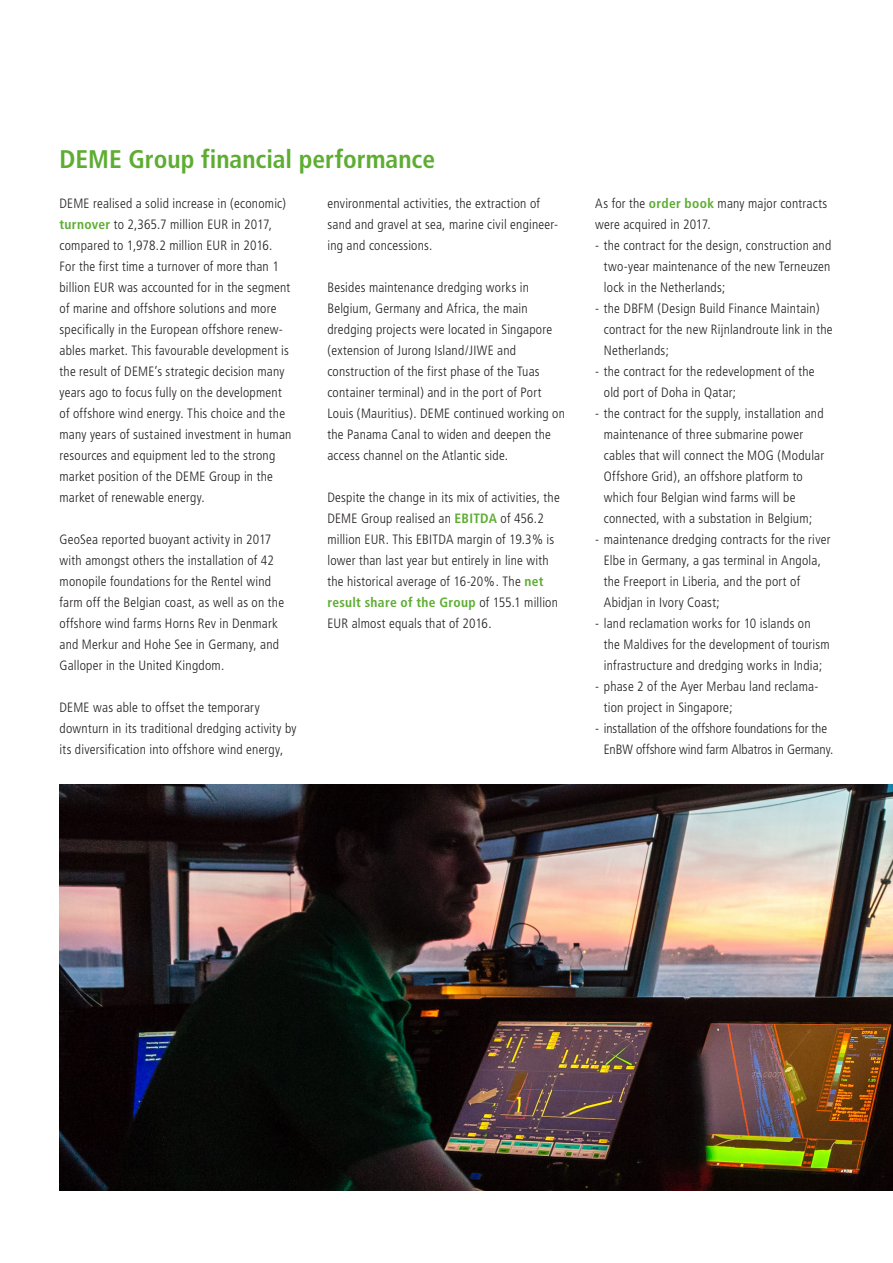
<style>
.page{position:relative;width:893px;height:1263px;background:#fff}
.page>*{position:absolute;margin:0;border:0;box-sizing:border-box;transform-origin:0 0}
._1_lopende_tekst_ZWA{font:700 condensed 25.5px "Frutiger";color:#5ead33}
._1_lopende_tekst_ZWA-2{font:300 condensed 13.5px/21px "Frutiger";letter-spacing:.015em;color:#231f20}
._1_lopende_tekst_ZWA-3{font:300 condensed 13.5px/21px "Frutiger";letter-spacing:-.005em;color:#231f20}
.s1{font-weight:700;color:#5ead33}
</style>
<div class="page">
<img style="left:60px;top:784px;width:833px;height:407px">
<p class="_1_lopende_tekst_ZWA" style="left:60px;top:144px;width:377px">DEME Group financial performance</p>
<p class="_1_lopende_tekst_ZWA-2" style="left:60px;top:193px;width:233px">DEME realised a solid increase in (economic) <span class="s1">turnover</span> to 2,365.7 million EUR in 2017, compared to 1,978.2 million EUR in 2016.<br>For the first time a turnover of more than 1 billion EUR was accounted for in the segment of marine and offshore solutions and more specifically in the European offshore renew&shy;ables market. This favourable development is the result of DEME’s strategic decision many years ago to focus fully on the development of offshore wind energy. This choice and the many years of sustained investment in human resources and equipment led to the strong market position of the DEME Group in the market of renewable energy.</p>
<p class="_1_lopende_tekst_ZWA-2" style="left:60px;top:529px;width:226px">GeoSea reported buoyant activity in 2017 with amongst others the installation of 42 monopile foundations for the Rentel wind farm off the Belgian coast, as well as on the offshore wind farms Horns Rev in Denmark and Merkur and Hohe See in Germany, and Galloper in the United Kingdom.</p>
<p class="_1_lopende_tekst_ZWA-2" style="left:60px;top:697px;width:239px">DEME was able to offset the temporary downturn in its traditional dredging activity by its diversification into offshore wind energy,</p>
<p class="_1_lopende_tekst_ZWA-2" style="left:327px;top:193px;width:232px">environmental activities, the extraction of sand and gravel at sea, marine civil engineer&shy;ing and concessions.</p>
<p class="_1_lopende_tekst_ZWA-2" style="left:327px;top:277px;width:239px">Besides maintenance dredging works in Belgium, Germany and Africa, the main dredging projects were located in Singapore (extension of Jurong Island/JIWE and construction of the first phase of the Tuas container terminal) and in the port of Port Louis (Mauritius). DEME continued working on the Panama Canal to widen and deepen the access channel on the Atlantic side.</p>
<p class="_1_lopende_tekst_ZWA-2" style="left:327px;top:487px;width:234px">Despite the change in its mix of activities, the DEME Group realised an <span class="s1">EBITDA</span> of 456.2 million EUR. This EBITDA margin of 19.3% is lower than last year but entirely in line with the historical average of 16-20%. The <span class="s1">net result share of the Group</span> of 155.1 million EUR almost equals that of 2016.</p>
<p class="_1_lopende_tekst_ZWA-2" style="left:595px;top:193px;width:233px">As for the <span class="s1">order book</span> many major contracts were acquired in 2017.</p>
<p class="_1_lopende_tekst_ZWA-2" style="left:604px;top:235px;width:229px;text-align:justify;text-indent:-9px">- the contract for the design, construction and two-year maintenance of the new Terneuzen lock in the Netherlands;</p>
<p class="_1_lopende_tekst_ZWA-2" style="left:604px;top:298px;width:230px;text-indent:-9px">- the DBFM (Design Build Finance Maintain) contract for the new Rijnlandroute link in the<br>Netherlands;</p>
<p class="_1_lopende_tekst_ZWA-2" style="left:604px;top:361px;width:212px;text-indent:-9px">- the contract for the redevelopment of the old port of Doha in Qatar;</p>
<p class="_1_lopende_tekst_ZWA-2" style="left:604px;top:403px;width:222px;text-indent:-9px">- the contract for the supply, installation and maintenance of three submarine power cables that will connect the MOG (Modular Offshore Grid), an offshore platform to which four Belgian wind farms will be connected, with a substation in Belgium;</p>
<p class="_1_lopende_tekst_ZWA-2" style="left:604px;top:529px;width:228px;text-indent:-9px">- maintenance dredging contracts for the river Elbe in Germany, a gas terminal in Angola, the Freeport in Liberia, and the port of Abidjan in Ivory Coast;</p>
<p class="_1_lopende_tekst_ZWA-2" style="left:604px;top:613px;width:227px;text-indent:-9px">- land reclamation works for 10 islands on the Maldives for the development of tourism infrastructure and dredging works in India;</p>
<p class="_1_lopende_tekst_ZWA-2" style="left:604px;top:676px;width:216px;text-indent:-9px">- phase 2 of the Ayer Merbau land reclama&shy;tion project in Singapore;</p>
<p class="_1_lopende_tekst_ZWA-3" style="left:604px;top:718px;width:231px;text-indent:-9px">- installation of the offshore foundations for the<br>EnBW offshore wind farm Albatros in Germany.</p>
</div>
